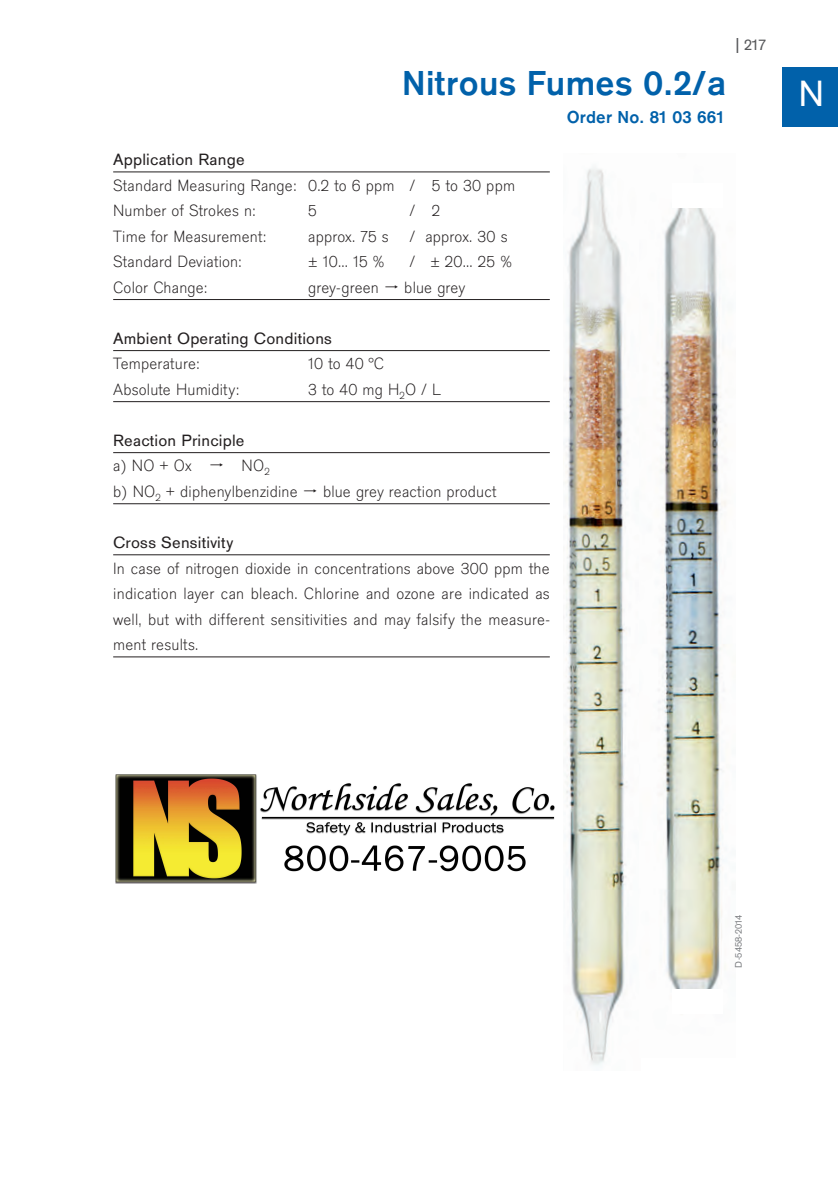
<style>
.page{position:relative;width:838px;height:1192px;background:#fff}
.page>*{position:absolute;margin:0;border:0;box-sizing:border-box;transform-origin:0 0}
.t1{font:38px "Draeger San";color:#fff}
.t2{font:700 36px "Draeger San";letter-spacing:.01em;color:#0161aa}
.t3{font:700 18px "Draeger San";letter-spacing:.01em;color:#0161aa}
.t4{font:300 17px/25.6px "Draeger San";letter-spacing:.01em;color:#231f20}
.t5{font:17px "Draeger San";letter-spacing:.01em;color:#231f20}
.t6{font:16px "Draeger San";color:#57585a}
.t7{font:10px "Draeger San";color:#808285}
.s1{font-size:18px}
</style>
<div class="page">
<div style="left:781px;top:67px;width:57px;height:60px;background:#0161aa"></div>
<hr style="left:113px;top:171px;width:437px;height:1px;background:#231f20">
<hr style="left:113px;top:299px;width:437px;height:1px;background:#231f20">
<hr style="left:113px;top:350px;width:437px;height:1px;background:#231f20">
<hr style="left:113px;top:401px;width:437px;height:1px;background:#231f20">
<hr style="left:113px;top:452px;width:437px;height:1px;background:#231f20">
<hr style="left:113px;top:503px;width:437px;height:1px;background:#231f20">
<hr style="left:113px;top:554px;width:437px;height:1px;background:#231f20">
<hr style="left:113px;top:656px;width:437px;height:1px;background:#231f20">
<img style="left:565px;top:167px;width:65px;height:899px">
<img style="left:658px;top:208px;width:69px;height:781px">
<img style="left:115px;top:774px;width:439px;height:109px">
<h2 class="t2" style="left:402px;top:61px;width:325px">Nitrous Fumes 0.2/a</h2>
<p class="t3" style="left:567px;top:106px;width:159px">Order No. 81 03 661</p>
<p class="t6" style="left:732px;top:35px;width:35px"><span class="s1">|</span>217</p>
<p class="t5" style="left:113px;top:149px;width:133px">Application Range</p>
<p class="t4" style="left:113px;top:172px;width:403px">Standard Measuring Range: 0.2 to 6 ppm / 5 to 30 ppm<br>Number of Strokes n:</p>
<p class="t4" style="left:308px;top:197px;width:10px">5</p>
<p class="t4" style="left:409px;top:197px;width:32px">/ 2</p>
<p class="t4" style="left:113px;top:223px;width:155px">Time for Measurement:</p>
<p class="t4" style="left:308px;top:223px;width:201px">approx. 75 s / approx. 30 s</p>
<p class="t4" style="left:113px;top:248px;width:130px">Standard Deviation:</p>
<p class="t4" style="left:308px;top:248px;width:78px">± 10... 15 %</p>
<p class="t4" style="left:409px;top:248px;width:104px">/ ± 20... 25 %</p>
<p class="t4" style="left:113px;top:274px;width:96px">Color Change:</p>
<p class="t4" style="left:308px;top:274px;width:72px">grey-green</p>
<p class="t4" style="left:404px;top:274px;width:62px">blue grey</p>
<p class="t5" style="left:113px;top:328px;width:220px">Ambient Operating Conditions</p>
<p class="t4" style="left:113px;top:351px;width:88px">Temperature:</p>
<p class="t4" style="left:308px;top:351px;width:77px">10 to 40 °C</p>
<p class="t4" style="left:113px;top:376px;width:127px">Absolute Humidity:</p>
<p class="t4" style="left:308px;top:376px;width:134px">3 to 40 mg H<sub>2</sub>O / L</p>
<p class="t5" style="left:113px;top:430px;width:133px">Reaction Principle</p>
<p class="t4" style="left:113px;top:453px;width:80px">a) NO + Ox</p>
<p class="t4" style="left:113px;top:453px;width:186px;text-indent:128px">NO<sub>2<br></sub>b) NO<sub>2</sub> + diphenylbenzidine</p>
<p class="t4" style="left:323px;top:478px;width:175px">blue grey reaction product</p>
<p class="t5" style="left:113px;top:532px;width:121px">Cross Sensitivity</p>
<p class="t4" style="left:113px;top:555px;width:438px;text-align:justify">In case of nitrogen dioxide in concentrations above 300 ppm the indication layer can bleach. Chlorine and ozone are indicated as well, but with different sensitivities and may falsify the measure&shy;ment results.</p>
<h1 class="t1" style="left:798px;top:70px;width:27px">N</h1>
<p class="t7" style="left:732px;top:967px;width:54px;rotate:-90deg">D-5458-2014</p>
</div>
